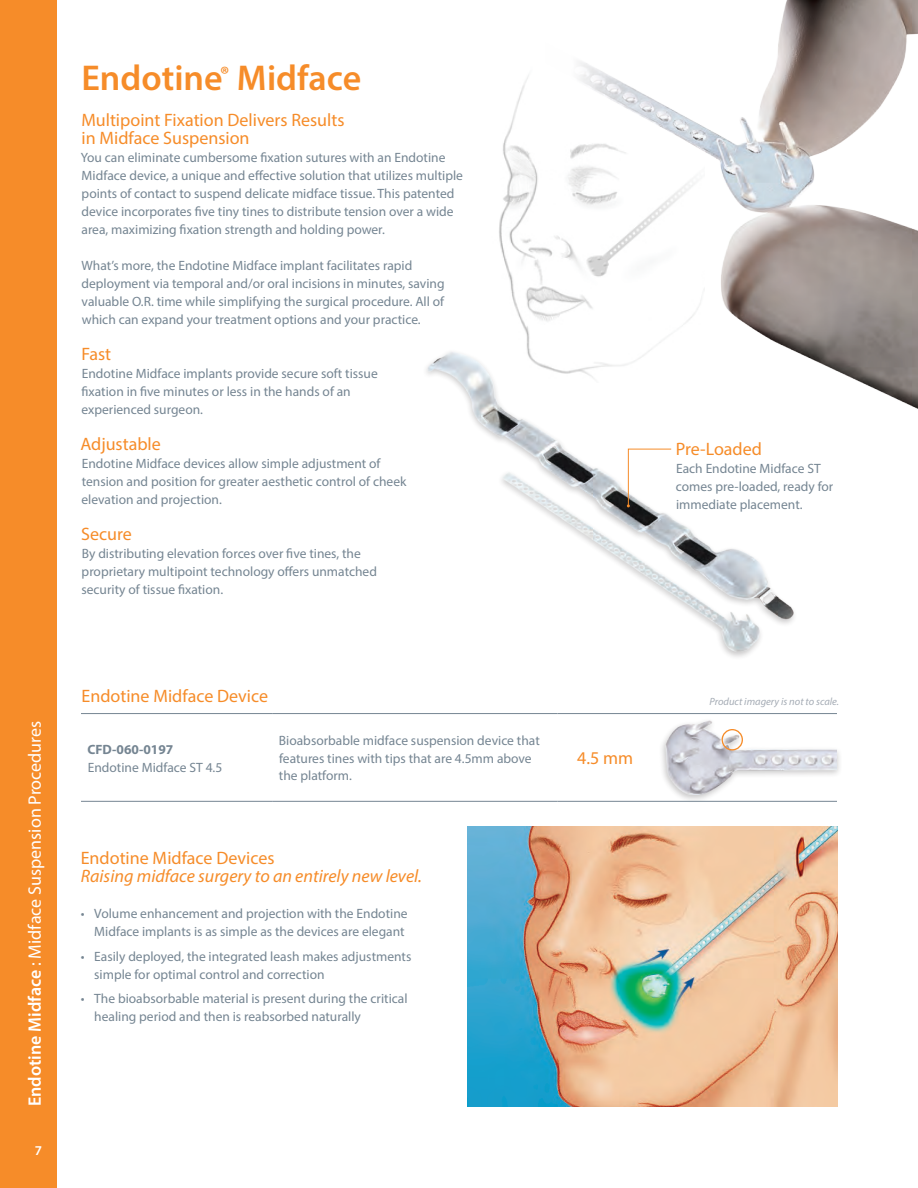
<style>
.page{position:relative;width:918px;height:1188px;background:#fff}
.page>*{position:absolute;margin:0;border:0;box-sizing:border-box;transform-origin:0 0}
.t1{font:600 36px "Myriad Pro";color:#f68c29}
.t2{font:18px/18px "Myriad Pro";color:#f68c29}
.t3{font:18px "Myriad Pro";color:#fff}
.t4{font:italic 18px "Myriad Pro";color:#f68c29}
.t5{font:13.5px/18px "Myriad Pro";color:#758592}
.t6{font:700 13.5px "Myriad Pro";color:#758592}
.t7{font:600 13.5px "Myriad Pro";color:#fff}
.t8{font:italic 10.5px "Myriad Pro";color:#a5acb5}
.s1{font-weight:600}
</style>
<div class="page">
<div style="left:659px;top:717px;width:183px;height:86px;background:#231f20;opacity:.25"></div>
<img style="left:659px;top:719px;width:178px;height:75px">
<svg style="left:722px;top:730px;width:20px;height:20px"></svg>
<div style="left:722px;top:729px;width:21px;height:22px;border:1px solid #f68c29;border-radius:50%"></div>
<img style="left:499px;top:75px;width:46px;height:272px">
<hr style="left:917px;top:568px;width:1px;height:620px;background:#e6e7e9">
<img style="left:468px;top:826px;width:369px;height:281px">
<div style="left:0;top:0;width:56px;height:1188px;background:#f68c29"></div>
<img style="left:426px;top:347px;width:368px;height:310px">
<img style="left:545px;top:0;width:373px;height:414px">
<svg style="left:627px;top:448px;width:45px;height:59px"></svg>
<hr style="left:81px;top:801px;width:191px;height:1px;background:#758592">
<hr style="left:272px;top:801px;width:285px;height:1px;background:#758592">
<hr style="left:557px;top:801px;width:280px;height:1px;background:#758592">
<hr style="left:81px;top:713px;width:191px;height:1px;background:#758592">
<hr style="left:272px;top:713px;width:285px;height:1px;background:#758592">
<hr style="left:557px;top:713px;width:280px;height:1px;background:#758592">
<h1 class="t1" style="left:81px;top:55px;width:281px">Endotine<sup>®</sup> Midface</h1>
<h2 class="t2" style="left:81px;top:111px;width:265px">Multipoint Fixation Delivers Results in Midface Suspension</h2>
<p class="t5" style="left:81px;top:148px;width:384px">You can eliminate cumbersome fixation sutures with an Endotine Midface device, a unique and effective solution that utilizes multiple points of contact to suspend delicate midface tissue. This patented device incorporates five tiny tines to distribute tension over a wide area, maximizing fixation strength and holding power.</p>
<p class="t5" style="left:81px;top:256px;width:365px">What’s more, the Endotine Midface implant facilitates rapid deployment via temporal and/or oral incisions in minutes, saving valuable O.R. time while simplifying the surgical procedure. All of which can expand your treatment options and your practice.</p>
<h2 class="t2" style="left:81px;top:345px;width:31px">Fast</h2>
<p class="t5" style="left:81px;top:364px;width:298px">Endotine Midface implants provide secure soft tissue fixation in five minutes or less in the hands of an experienced surgeon.</p>
<h2 class="t2" style="left:80px;top:435px;width:82px">Adjustable</h2>
<p class="t5" style="left:81px;top:454px;width:327px">Endotine Midface devices allow simple adjustment of tension and position for greater aesthetic control of cheek elevation and projection.</p>
<h2 class="t2" style="left:81px;top:525px;width:52px">Secure</h2>
<p class="t5" style="left:81px;top:544px;width:297px">By distributing elevation forces over five tines, the proprietary multipoint technology offers unmatched security of tissue fixation.</p>
<h2 class="t3" style="left:24px;top:1106px;width:387px;rotate:-90deg"><span class="s1">Endotine Midface</span> : Midface Suspension Procedures</h2>
<p class="t7" style="left:35px;top:1142px;width:9px">7</p>
<h2 class="t2" style="left:82px;top:687px;width:188px">Endotine Midface Device</h2>
<p class="t6" style="left:88px;top:740px;width:87px">CFD-060-0197</p>
<p class="t5" style="left:88px;top:758px;width:136px">Endotine Midface ST 4.5</p>
<p class="t5" style="left:279px;top:731px;width:262px">Bioabsorbable midface suspension device that features tines with tips that are 4.5mm above the platform.</p>
<h2 class="t2" style="left:81px;top:849px;width:195px">Endotine Midface Devices</h2>
<h2 class="t4" style="left:81px;top:865px;width:343px">Raising midface surgery to an entirely new level.</h2>
<p class="t5" style="left:81px;top:904px;width:328px;text-align:right">• Volume enhancement and projection with the Endotine<br>Midface implants is as simple as the devices are elegant</p>
<p class="t5" style="left:94px;top:947px;width:319px;text-indent:-14px">• Easily deployed, the integrated leash makes adjustments simple for optimal control and correction</p>
<p class="t5" style="left:94px;top:990px;width:315px;text-indent:-13px">• The bioabsorbable material is present during the critical healing period and then is reabsorbed naturally</p>
<h2 class="t2" style="left:577px;top:749px;width:58px">4.5 mm</h2>
<h2 class="t2" style="left:676px;top:439px;width:88px">Pre-Loaded</h2>
<p class="t5" style="left:676px;top:459px;width:159px">Each Endotine Midface ST comes pre-loaded, ready for immediate placement.</p>
<p class="t8" style="left:710px;top:695px;width:131px">Product imagery is not to scale.</p>
</div>
